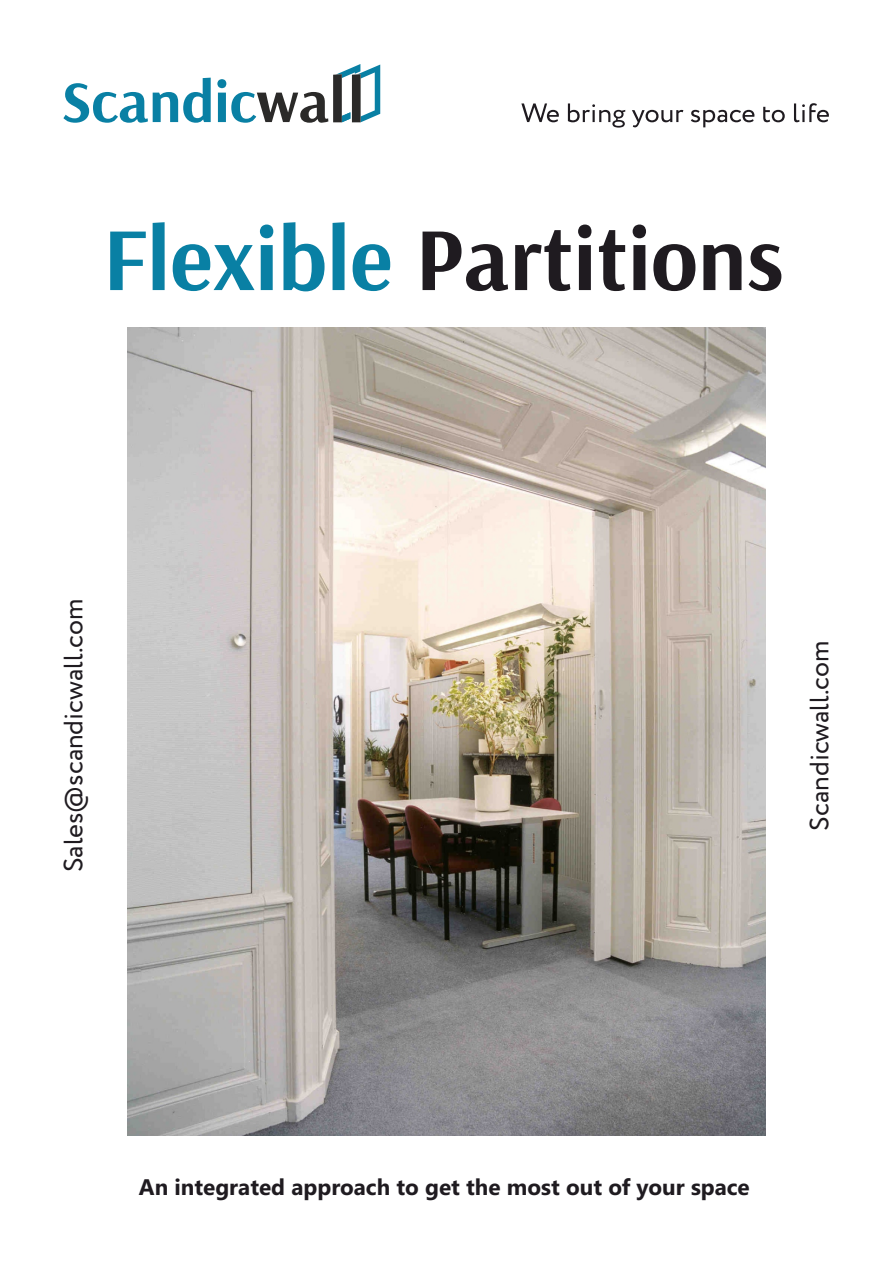
<style>
.page{position:relative;width:893px;height:1263px;background:#fff}
.page>*{position:absolute;margin:0;border:0;box-sizing:border-box;transform-origin:0 0}
.t1{font:700 90px "Arsenal";color:#1f1b20}
.t2{font:26.55px "Circe";color:#1f1b20}
.t3{font:700 22.5px "Segoe UI";color:#1f1b20}
.s1{color:#0980a4}
</style>
<div class="page">
<svg style="left:521px;top:103px;width:308px;height:25px"></svg>
<svg style="left:63px;top:64px;width:317px;height:59px"></svg>
<img style="left:127px;top:328px;width:638px;height:807px">
<h1 class="t1" style="left:103px;top:200px;width:682px"><span class="s1">Flexible</span> Partitions</h1>
<p class="t2" style="left:62px;top:872px;width:275px;rotate:-90deg">Sales@scandicwall.com</p>
<p class="t2" style="left:808px;top:831px;width:191px;rotate:-90deg">Scandicwall.com</p>
<p class="t3" style="left:139px;top:1178px;width:612px">An integrated approach to get the most out of your space</p>
</div>
